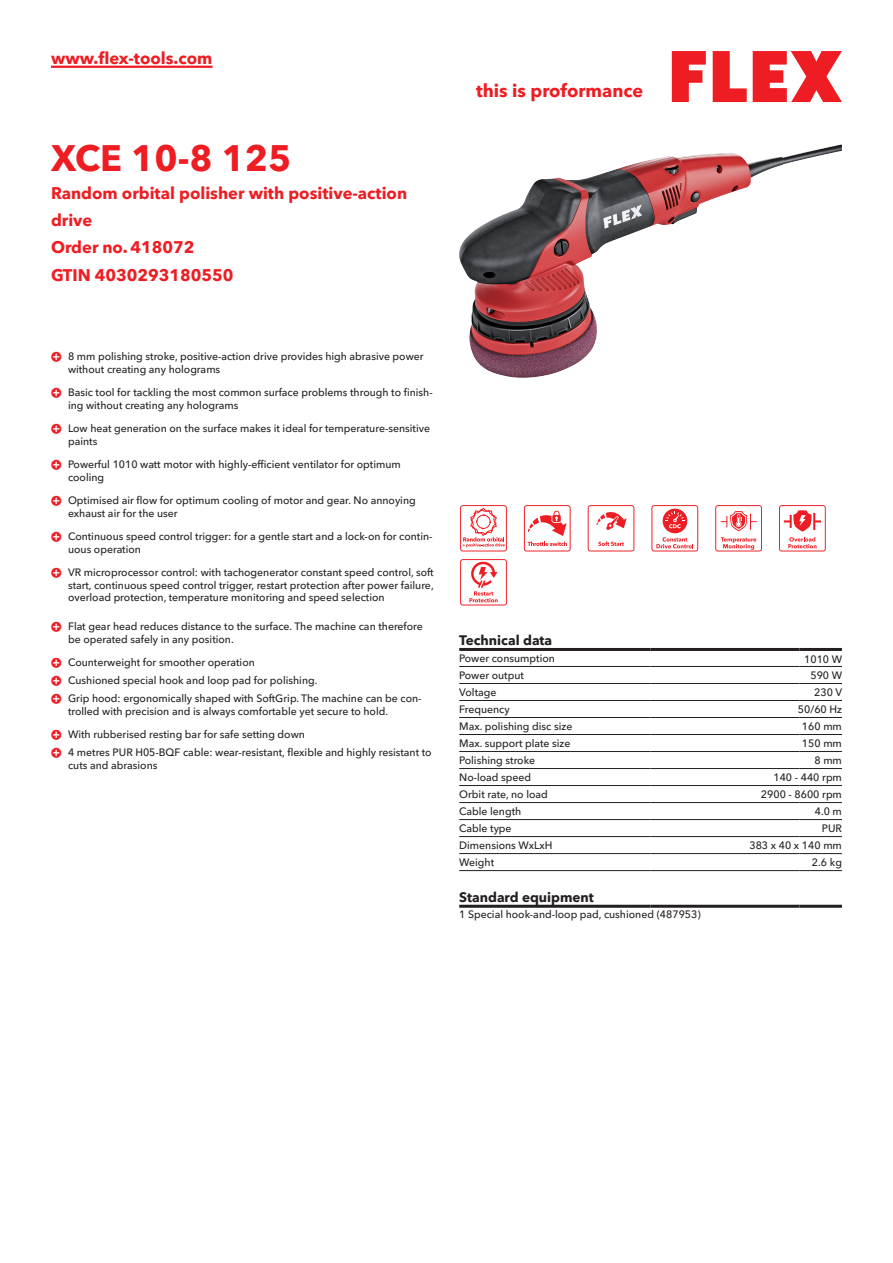
<style>
.page{position:relative;width:893px;height:1263px;background:#fff}
.page>*{position:absolute;margin:0;border:0;box-sizing:border-box;transform-origin:0 0}
.CB_AF_Product-name{font:700 36px "Avenir Next W1 G";color:#ee1d23}
.t1{font:700 18px "Avenir Next W1 G";color:#ee1d23}
.CB_AF_Product-short{font:700 16.5px/27px "Avenir Next W1 G";color:#ee1d23}
.CB_AF_Order-number{font:700 16.5px "Avenir Next W1 G";color:#ee1d23}
.CB_AF_Table-headline{font:700 13.5px "Avenir Next W1 G";color:#231f20}
.CB_AF_Table-specific{font:500 10.5px/12.6px "Avenir Next W1 G";color:#231f20}
</style>
<div class="page">
<svg style="left:672px;top:51px;width:34px;height:51px"></svg>
<svg style="left:713px;top:51px;width:34px;height:51px"></svg>
<svg style="left:753px;top:51px;width:89px;height:51px"></svg>
<hr style="left:51px;top:66px;width:162px;height:2px;background:#ee1d23">
<img style="left:459px;top:151px;width:350px;height:227px">
<hr style="left:459px;top:666px;width:192px;height:1px;background:#231f20">
<hr style="left:651px;top:666px;width:148px;height:1px;background:#231f20">
<hr style="left:799px;top:666px;width:43px;height:1px;background:#231f20">
<hr style="left:459px;top:683px;width:192px;height:1px;background:#231f20">
<hr style="left:651px;top:683px;width:148px;height:1px;background:#231f20">
<hr style="left:799px;top:683px;width:43px;height:1px;background:#231f20">
<hr style="left:459px;top:700px;width:192px;height:1px;background:#231f20">
<hr style="left:651px;top:700px;width:148px;height:1px;background:#231f20">
<hr style="left:799px;top:700px;width:43px;height:1px;background:#231f20">
<hr style="left:459px;top:717px;width:192px;height:1px;background:#231f20">
<hr style="left:651px;top:717px;width:148px;height:1px;background:#231f20">
<hr style="left:799px;top:717px;width:43px;height:1px;background:#231f20">
<hr style="left:459px;top:734px;width:192px;height:1px;background:#231f20">
<hr style="left:651px;top:734px;width:148px;height:1px;background:#231f20">
<hr style="left:799px;top:734px;width:43px;height:1px;background:#231f20">
<hr style="left:459px;top:751px;width:192px;height:1px;background:#231f20">
<hr style="left:651px;top:751px;width:148px;height:1px;background:#231f20">
<hr style="left:799px;top:751px;width:43px;height:1px;background:#231f20">
<hr style="left:459px;top:768px;width:192px;height:1px;background:#231f20">
<hr style="left:651px;top:768px;width:148px;height:1px;background:#231f20">
<hr style="left:799px;top:768px;width:43px;height:1px;background:#231f20">
<hr style="left:459px;top:785px;width:192px;height:1px;background:#231f20">
<hr style="left:651px;top:785px;width:148px;height:1px;background:#231f20">
<hr style="left:799px;top:785px;width:43px;height:1px;background:#231f20">
<hr style="left:459px;top:802px;width:192px;height:1px;background:#231f20">
<hr style="left:651px;top:802px;width:148px;height:1px;background:#231f20">
<hr style="left:799px;top:802px;width:43px;height:1px;background:#231f20">
<hr style="left:459px;top:819px;width:192px;height:1px;background:#231f20">
<hr style="left:651px;top:819px;width:148px;height:1px;background:#231f20">
<hr style="left:799px;top:819px;width:43px;height:1px;background:#231f20">
<hr style="left:459px;top:836px;width:192px;height:1px;background:#231f20">
<hr style="left:651px;top:836px;width:148px;height:1px;background:#231f20">
<hr style="left:799px;top:836px;width:43px;height:1px;background:#231f20">
<hr style="left:459px;top:853px;width:192px;height:1px;background:#231f20">
<hr style="left:651px;top:853px;width:148px;height:1px;background:#231f20">
<hr style="left:799px;top:853px;width:43px;height:1px;background:#231f20">
<hr style="left:459px;top:870px;width:192px;height:1px;background:#231f20">
<hr style="left:651px;top:870px;width:148px;height:1px;background:#231f20">
<hr style="left:799px;top:870px;width:43px;height:1px;background:#231f20">
<hr style="left:459px;top:648px;width:192px;height:3px;background:#231f20">
<hr style="left:651px;top:648px;width:148px;height:3px;background:#231f20">
<hr style="left:799px;top:648px;width:43px;height:3px;background:#231f20">
<hr style="left:459px;top:905px;width:192px;height:3px;background:#231f20">
<hr style="left:651px;top:905px;width:148px;height:3px;background:#231f20">
<hr style="left:799px;top:905px;width:43px;height:3px;background:#231f20">
<svg style="left:460px;top:505px;width:47px;height:46px"></svg>
<svg style="left:524px;top:505px;width:47px;height:46px"></svg>
<svg style="left:588px;top:505px;width:46px;height:46px"></svg>
<svg style="left:651px;top:505px;width:47px;height:46px"></svg>
<svg style="left:715px;top:505px;width:47px;height:46px"></svg>
<svg style="left:779px;top:505px;width:47px;height:46px"></svg>
<svg style="left:460px;top:559px;width:47px;height:46px"></svg>
<h3 class="CB_AF_Product-short" style="left:51px;top:43px;width:163px">www.flex-tools.com</h3>
<p class="CB_AF_Product-name" style="left:51px;top:130px;width:242px">XCE 10-8 125</p>
<p class="CB_AF_Product-short" style="left:51px;top:178px;width:358px">Random orbital polisher with positive-action drive</p>
<p class="CB_AF_Order-number" style="left:51px;top:234px;width:145px">Order no. 418072</p>
<p class="CB_AF_Order-number" style="left:51px;top:262px;width:184px">GTIN 4030293180550</p>
<h2 class="t1" style="left:476px;top:77px;width:169px">this is proformance</h2>
<p class="CB_AF_Table-specific" style="left:68px;top:349px;width:357px">8 mm polishing stroke, positive-action drive provides high abrasive power without creating any holograms</p>
<p class="CB_AF_Table-specific" style="left:68px;top:385px;width:366px">Basic tool for tackling the most common surface problems through to finish&shy;ing without creating any holograms</p>
<p class="CB_AF_Table-specific" style="left:68px;top:421px;width:363px">Low heat generation on the surface makes it ideal for temperature-sensitive paints</p>
<p class="CB_AF_Table-specific" style="left:68px;top:457px;width:334px">Powerful 1010 watt motor with highly-efficient ventilator for optimum cooling</p>
<p class="CB_AF_Table-specific" style="left:68px;top:493px;width:349px">Optimised air flow for optimum cooling of motor and gear. No annoying exhaust air for the user</p>
<p class="CB_AF_Table-specific" style="left:68px;top:529px;width:366px">Continuous speed control trigger: for a gentle start and a lock-on for contin&shy;uous operation</p>
<p class="CB_AF_Table-specific" style="left:68px;top:565px;width:367px;text-align:justify">VR microprocessor control: with tachogenerator constant speed control, soft start, continuous speed control trigger, restart protection after power failure, overload protection, temperature monitoring and speed selection</p>
<p class="CB_AF_Table-specific" style="left:68px;top:619px;width:356px">Flat gear head reduces distance to the surface. The machine can therefore be operated safely in any position.</p>
<p class="CB_AF_Table-specific" style="left:68px;top:655px;width:188px">Counterweight for smoother operation</p>
<p class="CB_AF_Table-specific" style="left:68px;top:673px;width:251px">Cushioned special hook and loop pad for polishing.</p>
<p class="CB_AF_Table-specific" style="left:68px;top:691px;width:355px">Grip hood: ergonomically shaped with SoftGrip. The machine can be con&shy;trolled with precision and is always comfortable yet secure to hold.</p>
<p class="CB_AF_Table-specific" style="left:68px;top:727px;width:238px">With rubberised resting bar for safe setting down</p>
<p class="CB_AF_Table-specific" style="left:68px;top:745px;width:365px">4 metres PUR H05-BQF cable: wear-resistant, flexible and highly resistant to cuts and abrasions</p>
<p class="CB_AF_Table-headline" style="left:459px;top:630px;width:94px">Technical data</p>
<p class="CB_AF_Table-specific" style="left:459px;top:651px;width:97px">Power consumption</p>
<p class="CB_AF_Table-specific" style="left:804px;top:652px;width:39px">1010 W</p>
<p class="CB_AF_Table-specific" style="left:459px;top:668px;width:66px">Power output</p>
<p class="CB_AF_Table-specific" style="left:810px;top:668px;width:33px">590 W</p>
<p class="CB_AF_Table-specific" style="left:459px;top:685px;width:39px">Voltage</p>
<p class="CB_AF_Table-specific" style="left:814px;top:685px;width:29px">230 V</p>
<p class="CB_AF_Table-specific" style="left:459px;top:702px;width:52px">Frequency</p>
<p class="CB_AF_Table-specific" style="left:798px;top:702px;width:46px">50/60 Hz</p>
<p class="CB_AF_Table-specific" style="left:459px;top:719px;width:115px">Max. polishing disc size</p>
<p class="CB_AF_Table-specific" style="left:802px;top:719px;width:41px">160 mm</p>
<p class="CB_AF_Table-specific" style="left:459px;top:736px;width:113px">Max. support plate size</p>
<p class="CB_AF_Table-specific" style="left:802px;top:736px;width:41px">150 mm</p>
<p class="CB_AF_Table-specific" style="left:459px;top:753px;width:77px">Polishing stroke</p>
<p class="CB_AF_Table-specific" style="left:814px;top:753px;width:29px">8 mm</p>
<p class="CB_AF_Table-specific" style="left:459px;top:770px;width:74px">No-load speed</p>
<p class="CB_AF_Table-specific" style="left:773px;top:770px;width:70px">140 - 440 rpm</p>
<p class="CB_AF_Table-specific" style="left:459px;top:787px;width:90px">Orbit rate, no load</p>
<p class="CB_AF_Table-specific" style="left:761px;top:787px;width:82px">2900 - 8600 rpm</p>
<p class="CB_AF_Table-specific" style="left:459px;top:804px;width:64px">Cable length</p>
<p class="CB_AF_Table-specific" style="left:815px;top:804px;width:29px">4.0 m</p>
<p class="CB_AF_Table-specific" style="left:459px;top:821px;width:54px">Cable type</p>
<p class="CB_AF_Table-specific" style="left:822px;top:821px;width:22px">PUR</p>
<p class="CB_AF_Table-specific" style="left:459px;top:838px;width:95px">Dimensions WxLxH</p>
<p class="CB_AF_Table-specific" style="left:749px;top:838px;width:94px">383 x 40 x 140 mm</p>
<p class="CB_AF_Table-specific" style="left:459px;top:855px;width:36px">Weight</p>
<p class="CB_AF_Table-specific" style="left:812px;top:855px;width:32px">2.6 kg</p>
<p class="CB_AF_Table-headline" style="left:459px;top:886px;width:136px">Standard equipment</p>
<p class="CB_AF_Table-specific" style="left:459px;top:907px;width:243px">1 Special hook-and-loop pad, cushioned (487953)</p>
</div>
